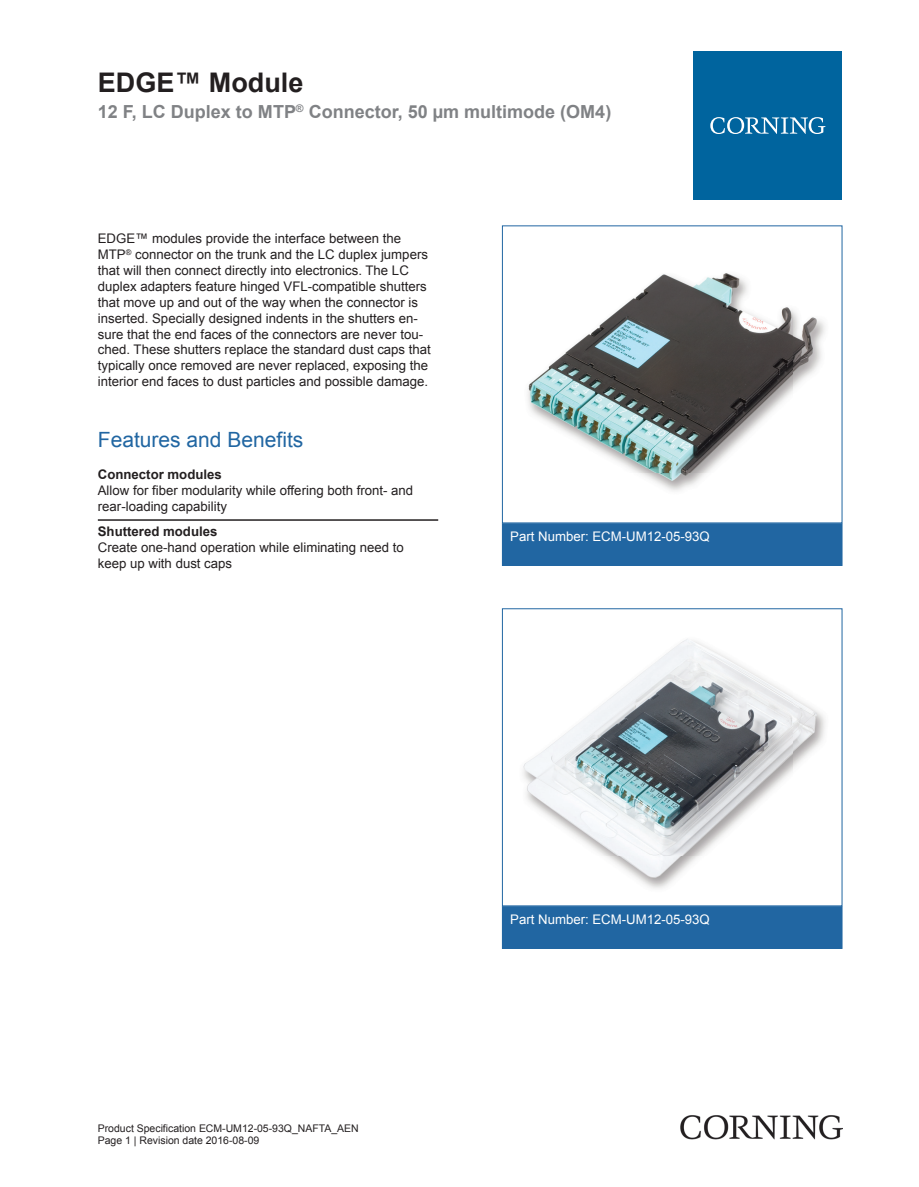
<style>
.page{position:relative;width:919px;height:1187px;background:#fff}
.page>*{position:absolute;margin:0;border:0;box-sizing:border-box;transform-origin:0 0}
.t1{font:700 27px "Arial";color:#231f20}
.t2{font:21px "Arial";color:#2166a2}
.t3{font:700 18px "Arial";color:#808285}
.t4{font:13.2px/15.9px "Arial";color:#231f20}
.t5{font:13.2px "Arial";color:#fff}
.t6{font:700 13.2px "Arial";color:#231f20}
.t7{font:10.5px/12.6px "Arial";color:#231f20}
</style>
<div class="page">
<img style="left:527px;top:273px;width:298px;height:218px">
<div style="left:502px;top:523px;width:340px;height:42px;background:#2166a2"></div>
<div style="left:502px;top:523px;width:340px;height:43px;border:1px solid #2166a2"></div>
<img style="left:523px;top:639px;width:302px;height:250px">
<div style="left:502px;top:608px;width:340px;height:298px;border:1px solid #2166a2"></div>
<div style="left:502px;top:906px;width:340px;height:42px;background:#2166a2"></div>
<div style="left:502px;top:906px;width:340px;height:42px;border:1px solid #2166a2"></div>
<hr style="left:98px;top:519px;width:340px;height:1px;background:#231f20">
<div style="left:693px;top:51px;width:149px;height:149px;background:#00649e"></div>
<svg style="left:710px;top:117px;width:115px;height:17px"></svg>
<img style="left:680px;top:1115px;width:162px;height:24px">
<h1 class="t1" style="left:98px;top:63px;width:207px">EDGE™ Module</h1>
<h3 class="t3" style="left:98px;top:99px;width:515px">12 F, LC Duplex to MTP<sup>®</sup> Connector, 50 µm multimode (OM4)</h3>
<p class="t4" style="left:98px;top:231px;width:334px">EDGE™ modules provide the interface between the MTP<sup>®</sup> connector on the trunk and the LC duplex jumpers that will then connect directly into electronics. The LC duplex adapters feature hinged VFL -compatible shutters that move up and out of the way when the connector is inserted. Specially designed indents in the shutters en&shy;sure that the end faces of the connectors are never tou&shy;ched. These shutters replace the standard dust caps that typically once removed are never replaced, exposing the interior end faces to dust particles and possible damage.</p>
<h2 class="t2" style="left:98px;top:424px;width:207px">Features and Benefits</h2>
<p class="t6" style="left:98px;top:465px;width:125px">Connector modules</p>
<p class="t4" style="left:98px;top:482px;width:317px">Allow for fiber modularity while offering both front- and rear-loading capability</p>
<p class="t6" style="left:98px;top:522px;width:121px">Shuttered modules</p>
<p class="t4" style="left:98px;top:539px;width:307px">Create one-hand operation while eliminating need to keep up with dust caps</p>
<p class="t5" style="left:510px;top:527px;width:201px">Part Number: ECM-UM12-05-93Q</p>
<p class="t7" style="left:98px;top:1121px;width:262px">Product Specification ECM-UM12-05-93Q_NAFTA_AEN<br>Page 1 | Revision date 2016-08-09</p>
<p class="t5" style="left:510px;top:910px;width:201px">Part Number: ECM-UM12-05-93Q</p>
</div>
